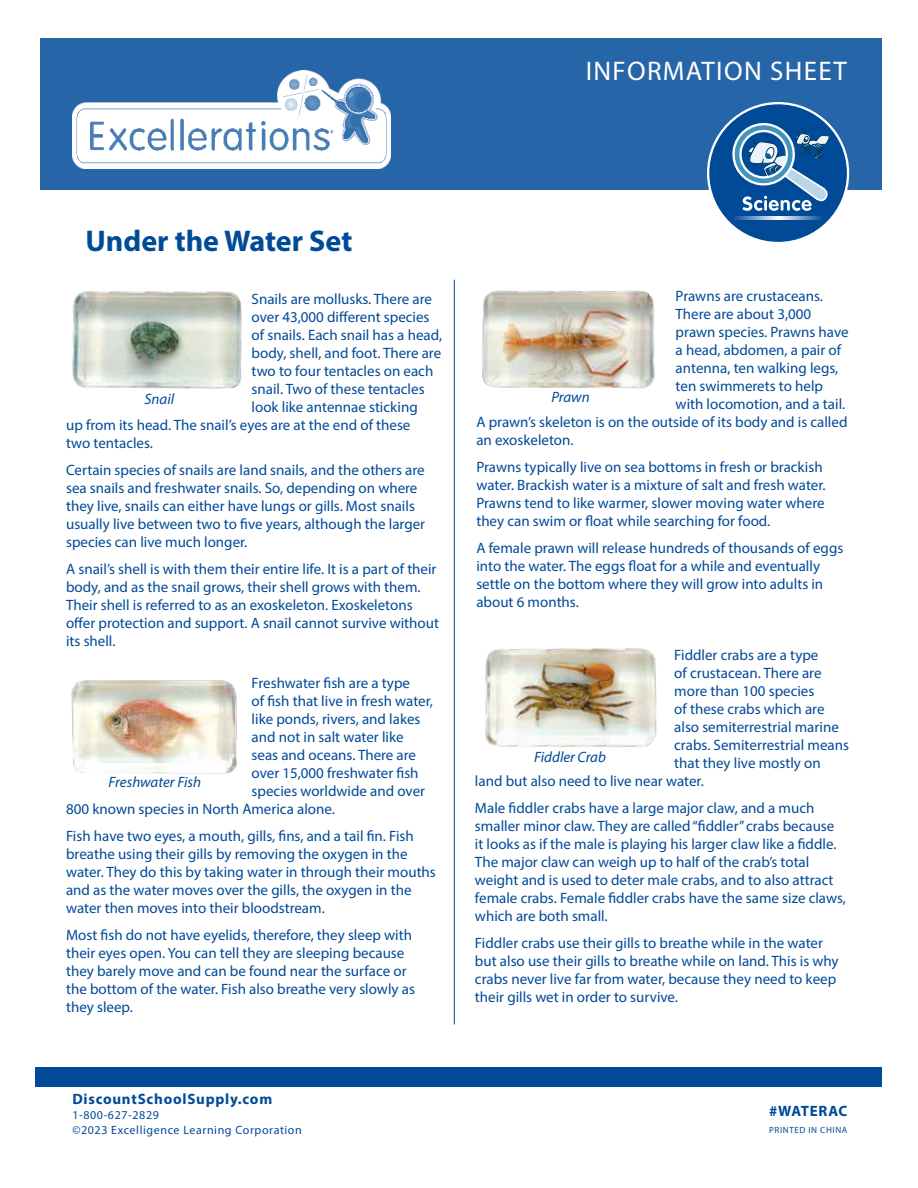
<style>
.page{position:relative;width:918px;height:1188px;background:#fff}
.page>*{position:absolute;margin:0;border:0;box-sizing:border-box;transform-origin:0 0}
.t1{font:700 30px "Myriad Pro";color:#004a98}
.t2{font:27px "Myriad Pro";letter-spacing:.05em;color:#fff}
.t3{font:15px/18px "Myriad Pro";color:#004a98}
.t4{font:italic 15px "Myriad Pro";color:#004a98}
.t5{font:700 15px "Myriad Pro";letter-spacing:.05em;color:#004a98}
.t6{font:12px/15px "Myriad Pro";letter-spacing:.05em;color:#004a98}
.t7{font:9px "Myriad Pro";letter-spacing:.07em;color:#004a98}
</style>
<div class="page">
<div style="left:40px;top:39px;width:842px;height:151px;background:#2665a7"></div>
<img style="left:72px;top:71px;width:318px;height:97px">
<div style="left:36px;top:1067px;width:846px;height:19px;background:#004a98"></div>
<hr style="left:454px;top:280px;width:1px;height:744px;background:#004a98">
<img style="left:485px;top:648px;width:172px;height:100px">
<img style="left:71px;top:680px;width:166px;height:94px">
<img style="left:482px;top:290px;width:173px;height:99px">
<img style="left:72px;top:291px;width:170px;height:98px">
<div style="left:708px;top:103px;width:140px;height:140px;background:#004a98;border-radius:50%"></div>
<svg style="left:734px;top:216px;width:87px;height:3px"></svg>
<svg style="left:729px;top:122px;width:103px;height:89px"></svg>
<h2 class="t2" style="left:586px;top:54px;width:263px">INFORMATION SHEET</h2>
<h1 class="t1" style="left:85px;top:222px;width:268px">Under the Water Set</h1>
<p class="t3" style="left:252px;top:290px;width:182px">Snails are mollusks. There are</p>
<p class="t3" style="left:252px;top:308px;width:179px">over 43,000 different species</p>
<p class="t3" style="left:252px;top:326px;width:192px">of snails. Each snail has a head,</p>
<p class="t3" style="left:252px;top:344px;width:191px">body, shell, and foot. There are</p>
<p class="t3" style="left:252px;top:362px;width:183px">two to four tentacles on each</p>
<p class="t3" style="left:252px;top:380px;width:175px">snail. Two of these tentacles</p>
<p class="t3" style="left:252px;top:398px;width:168px">look like antennae sticking</p>
<p class="t3" style="left:66px;top:416px;width:346px">up from its head. The snail’s eyes are at the end of these</p>
<p class="t3" style="left:66px;top:434px;width:88px">two tentacles.</p>
<p class="t3" style="left:66px;top:461px;width:361px">Certain species of snails are land snails, and the others are sea snails and freshwater snails. So, depending on where they live, snails can either have lungs or gills. Most snails usually live between two to five years, although the larger species can live much longer.</p>
<p class="t3" style="left:66px;top:560px;width:374px">A snail’s shell is with them their entire life. It is a part of their body, and as the snail grows, their shell grows with them.<br>Their shell is referred to as an exoskeleton. Exoskeletons offer protection and support. A snail cannot survive without its shell.</p>
<p class="t4" style="left:145px;top:389px;width:31px">Snail</p>
<p class="t3" style="left:252px;top:673px;width:160px">Freshwater fish are a type</p>
<p class="t3" style="left:252px;top:691px;width:183px">of fish that live in fresh water,</p>
<p class="t3" style="left:252px;top:709px;width:170px">like ponds, rivers, and lakes</p>
<p class="t3" style="left:252px;top:727px;width:153px">and not in salt water like</p>
<p class="t3" style="left:252px;top:745px;width:166px">seas and oceans. There are</p>
<p class="t3" style="left:252px;top:763px;width:169px">over 15,000 freshwater fish</p>
<p class="t3" style="left:252px;top:781px;width:175px">species worldwide and over</p>
<p class="t3" style="left:66px;top:799px;width:270px">800 known species in North America alone.</p>
<p class="t3" style="left:66px;top:826px;width:371px">Fish have two eyes, a mouth, gills, fins, and a tail fin. Fish breathe using their gills by removing the oxygen in the water. They do this by taking water in through their mouths and as the water moves over the gills, the oxygen in the water then moves into their bloodstream.</p>
<p class="t3" style="left:66px;top:925px;width:350px">Most fish do not have eyelids, therefore, they sleep with their eyes open. You can tell they are sleeping because they barely move and can be found near the surface or the bottom of the water. Fish also breathe very slowly as they sleep.</p>
<p class="t4" style="left:109px;top:773px;width:94px">Freshwater Fish</p>
<p class="t5" style="left:72px;top:1089px;width:201px">DiscountSchoolSupply.com</p>
<p class="t6" style="left:72px;top:1107px;width:231px">1-800-627-2829<br>©2023 Excelligence Learning Corporation</p>
<p class="t3" style="left:676px;top:287px;width:149px">Prawns are crustaceans.</p>
<p class="t3" style="left:676px;top:305px;width:137px">There are about 3,000</p>
<p class="t3" style="left:676px;top:323px;width:174px">prawn species. Prawns have</p>
<p class="t3" style="left:676px;top:341px;width:167px">a head, abdomen, a pair of</p>
<p class="t3" style="left:676px;top:359px;width:164px">antenna, ten walking legs,</p>
<p class="t3" style="left:676px;top:377px;width:149px">ten swimmerets to help</p>
<p class="t3" style="left:676px;top:395px;width:171px">with locomotion, and a tail.</p>
<p class="t3" style="left:476px;top:413px;width:373px">A prawn’s skeleton is on the outside of its body and is called</p>
<p class="t3" style="left:476px;top:431px;width:99px">an exoskeleton.</p>
<p class="t3" style="left:476px;top:458px;width:351px">Prawns typically live on sea bottoms in fresh or brackish water. Brackish water is a mixture of salt and fresh water.<br>Prawns tend to like warmer, slower moving water where they can swim or float while searching for food.</p>
<p class="t3" style="left:476px;top:539px;width:368px">A female prawn will release hundreds of thousands of eggs into the water. The eggs float for a while and eventually settle on the bottom where they will grow into adults in about 6 months.</p>
<p class="t4" style="left:551px;top:388px;width:40px">Prawn</p>
<p class="t3" style="left:674px;top:645px;width:146px">Fiddler crabs are a type</p>
<p class="t3" style="left:674px;top:663px;width:149px">of crustacean. There are</p>
<p class="t3" style="left:674px;top:681px;width:142px">more than 100 species</p>
<p class="t3" style="left:674px;top:699px;width:152px">of these crabs which are</p>
<p class="t3" style="left:674px;top:717px;width:166px">also semiterrestrial marine</p>
<p class="t3" style="left:674px;top:735px;width:176px">crabs. Semiterrestrial means</p>
<p class="t3" style="left:674px;top:753px;width:148px">that they live mostly on</p>
<p class="t3" style="left:475px;top:771px;width:230px">land but also need to live near water.</p>
<p class="t3" style="left:475px;top:798px;width:372px">Male fiddler crabs have a large major claw, and a much smaller minor claw. They are called “fiddler” crabs because it looks as if the male is playing his larger claw like a fiddle.<br>The major claw can weigh up to half of the crab’s total weight and is used to deter male crabs, and to also attract female crabs. Female fiddler crabs have the same size claws, which are both small.</p>
<p class="t3" style="left:475px;top:933px;width:365px">Fiddler crabs use their gills to breathe while in the water but also use their gills to breathe while on land. This is why crabs never live far from water, because they need to keep their gills wet in order to survive.</p>
<p class="t4" style="left:534px;top:747px;width:73px">Fiddler Crab</p>
<p class="t5" style="left:769px;top:1101px;width:80px">#WATERAC</p>
<p class="t7" style="left:769px;top:1125px;width:80px">PRINTED IN CHINA</p>
</div>
